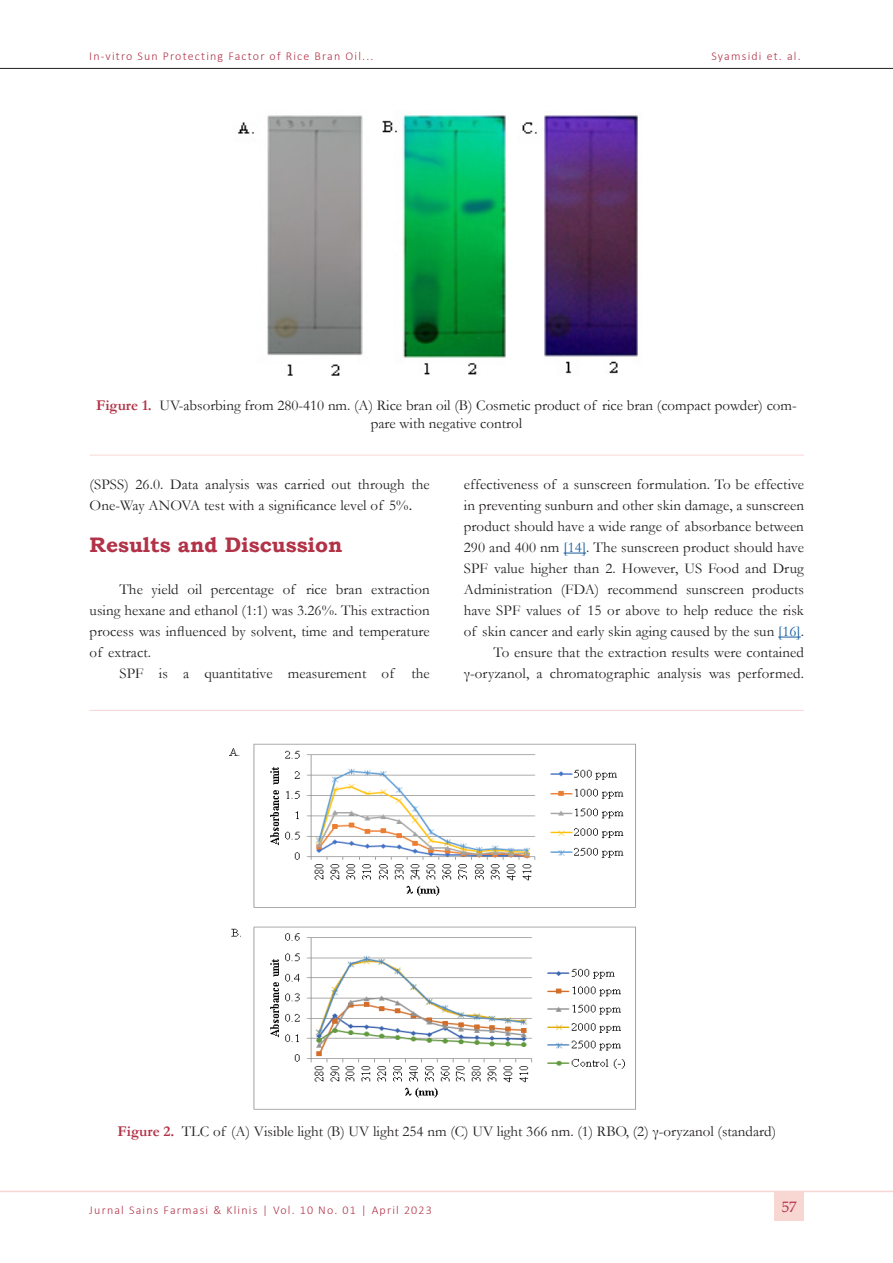
<style>
.page{position:relative;width:893px;height:1263px;background:#fff}
.page>*{position:absolute;margin:0;border:0;box-sizing:border-box;transform-origin:0 0}
.t1{font:700 21px "Bookman Old Style";color:#b23247}
.t2{font:15px/21px "Garamond";letter-spacing:.005em;color:#231f20;text-align:justify}
.t3{font:15px "Book Antiqua";color:#b23247}
.t4{font:300 12px "Calibri";letter-spacing:.1em;color:#b23247}
.s1{font-weight:700;color:#b23247}
.s2{font-family:"Arial"}
.s3{color:#175d9e}
</style>
<div class="page">
<hr style="left:0;top:68px;width:893px;height:1px;background:#231f20">
<hr style="left:0;top:1191px;width:893px;height:1px;background:#f8d6d2">
<div style="left:774px;top:1191px;width:30px;height:30px;background:#f8d6d2"></div>
<svg style="left:564px;top:553px;width:22px;height:1px"></svg>
<svg style="left:778px;top:637px;width:23px;height:1px"></svg>
<img style="left:238px;top:115px;width:400px;height:261px">
<img style="left:229px;top:743px;width:407px;height:367px">
<hr style="left:90px;top:455px;width:714px;height:1px;background:#f8d6d2">
<hr style="left:89px;top:710px;width:715px;height:1px;background:#f8d6d2">
<p class="t4" style="left:89px;top:49px;width:286px">In-vitro Sun Protecting Factor of Rice Bran Oil...</p>
<p class="t4" style="left:711px;top:49px;width:91px">Syamsidi et. al.</p>
<p class="t2" style="left:96px;top:395px;width:702px;line-height:18px;text-align:center"><span class="s1">Figure 1.</span> UV-absorbing from 280-410 nm. (A) Rice bran oil (B) Cosmetic product of rice bran (compact powder) com&shy;pare with negative control</p>
<p class="t2" style="left:90px;top:473px;width:342px">(SPSS) 26.0. Data analysis was carried out through the<br>One-Way ANOVA test with a significance level of 5%<span class="s2">.</span></p>
<p class="t1" style="left:90px;top:529px;width:254px">Results and Discussion</p>
<p class="t2" style="left:90px;top:578px;width:342px;text-indent:30px">The yield oil percentage of rice bran extraction using hexane and ethanol (1:1) was 3.26%. This extraction process was influenced by solvent, time and temperature of extract.</p>
<p class="t2" style="left:119px;top:662px;width:312px">SPF is a quantitative measurement of the</p>
<p class="t2" style="left:464px;top:473px;width:342px">effectiveness of a sunscreen formulation. To be effective in preventing sunburn and other skin damage, a sunscreen product should have a wide range of absorbance between 290 and 400 nm <span class="s3">[14]</span>. The sunscreen product should have SPF value higher than 2. However, US Food and Drug Administration (FDA) recommend sunscreen products have SPF values of 15 or above to help reduce the risk of skin cancer and early skin aging caused by the sun <span class="s3">[16]</span>.</p>
<p class="t2" style="left:464px;top:641px;width:342px;text-align:right">To ensure that the extraction results were contained γ-oryzanol, a chromatographic analysis was performed.</p>
<p class="t2" style="left:118px;top:1120px;width:660px"><span class="s1">Figure 2.</span> TLC of (A) Visible light (B) UV light 254 nm (C) UV light 366 nm. (1) RBO, (2) γ-oryzanol (standard)</p>
<p class="t4" style="left:89px;top:1202px;width:344px">Jurnal Sains Farmasi &amp; Klinis | Vol. 10 No. 01 | April 2023</p>
<p class="t3" style="left:782px;top:1196px;width:16px">57</p>
</div>
